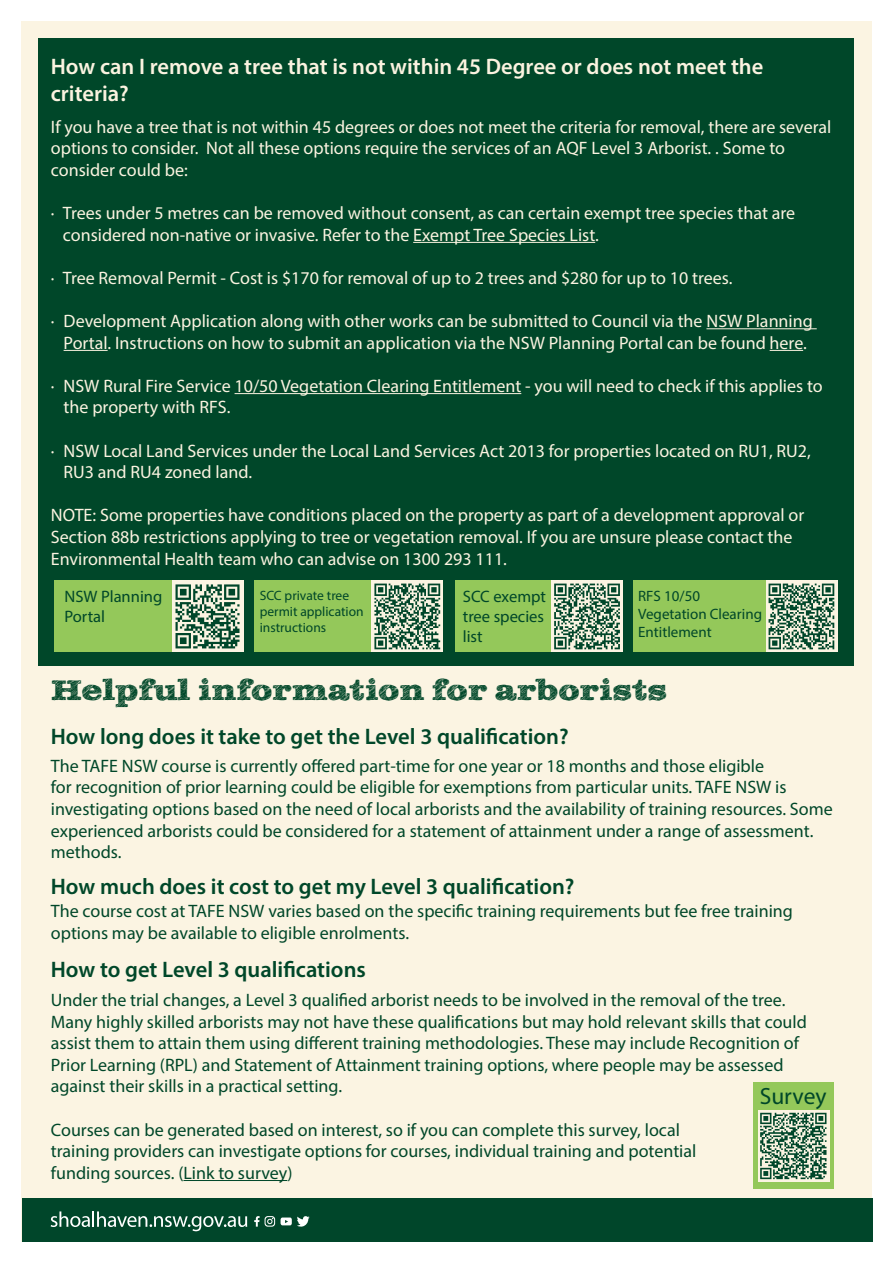
<style>
.page{position:relative;width:893px;height:1263px;background:#fff}
.page>*{position:absolute;margin:0;border:0;box-sizing:border-box;transform-origin:0 0}
.t1{font:700 28.2px "Clarendon Wide Sketch";color:#004729}
.t2{font:23.55px "Myriad Pro";color:#004729}
.t3{font:600 22.5px "Myriad Pro";color:#004729}
.t4{font:600 22.5px/27px "Myriad Pro";color:#fbf3e0}
.t5{font:18px/21.6px "Myriad Pro";color:#004729}
.t6{font:18px/21.6px "Myriad Pro";color:#fbf3e0}
.t7{font:16.5px/19.8px "Myriad Pro";color:#004729}
.t8{font:15px/18px "Myriad Pro";color:#004729}
.t9{font:13.5px/16.2px "Myriad Pro";color:#004729}
</style>
<div class="page">
<div style="left:21px;top:21px;width:851px;height:1221px;background:#fbf4e2"></div>
<div style="left:22px;top:1198px;width:850px;height:44px;background:#00462a"></div>
<svg style="left:51px;top:1211px;width:196px;height:20px"></svg>
<svg style="left:281px;top:1216px;width:29px;height:11px"></svg>
<svg style="left:254px;top:1216px;width:21px;height:11px"></svg>
<div style="left:39px;top:38px;width:815px;height:627px;background:#004729"></div>
<hr style="left:413px;top:242px;width:182px;height:1px;background:#fbf3e0">
<hr style="left:706px;top:328px;width:111px;height:1px;background:#fbf3e0">
<hr style="left:64px;top:350px;width:44px;height:1px;background:#fbf3e0">
<hr style="left:770px;top:350px;width:33px;height:1px;background:#fbf3e0">
<hr style="left:235px;top:393px;width:286px;height:1px;background:#fbf3e0">
<hr style="left:183px;top:1180px;width:104px;height:1px;background:#004729">
<div style="left:54px;top:580px;width:118px;height:72px;background:#94c85a"></div>
<div style="left:254px;top:580px;width:118px;height:72px;background:#94c85a"></div>
<div style="left:455px;top:580px;width:96px;height:72px;background:#94c85a"></div>
<div style="left:633px;top:580px;width:133px;height:72px;background:#94c85a"></div>
<div style="left:753px;top:1082px;width:81px;height:106px;background:#94c85a"></div>
<div style="left:172px;top:580px;width:72px;height:72px;background:#fbf4e2"></div>
<svg style="left:175px;top:584px;width:65px;height:65px"></svg>
<div style="left:372px;top:580px;width:71px;height:72px;background:#fbf4e2"></div>
<svg style="left:374px;top:583px;width:67px;height:67px"></svg>
<div style="left:551px;top:580px;width:72px;height:72px;background:#fbf4e2"></div>
<svg style="left:554px;top:583px;width:66px;height:67px"></svg>
<div style="left:766px;top:580px;width:71px;height:72px;background:#fbf4e2"></div>
<svg style="left:768px;top:583px;width:67px;height:67px"></svg>
<div style="left:758px;top:1110px;width:71px;height:72px;background:#fbf4e2"></div>
<svg style="left:760px;top:1112px;width:67px;height:68px"></svg>
<p class="t4" style="left:51px;top:52px;width:714px">How can I remove a tree that is not within 45 Degree or does not meet the criteria?</p>
<p class="t6" style="left:51px;top:115px;width:782px">If you have a tree that is not within 45 degrees or does not meet the criteria for removal, there are several options to consider. Not all these options require the services of an AQF Level 3 Arborist. . Some to consider could be:</p>
<p class="t6" style="left:63px;top:202px;width:734px;text-indent:-12px">· Trees under 5 metres can be removed without consent, as can certain exempt tree species that are considered non-native or invasive. Refer to the Exempt Tree Species List.</p>
<p class="t6" style="left:51px;top:267px;width:683px">· Tree Removal Permit - Cost is $170 for removal of up to 2 trees and $280 for up to 10 trees.</p>
<p class="t6" style="left:51px;top:310px;width:763px;text-align:center">· Development Application along with other works can be submitted to Council via the NSW Planning<br>Portal. Instructions on how to submit an application via the NSW Planning Portal can be found here.</p>
<p class="t6" style="left:64px;top:375px;width:761px;text-indent:-13px">· NSW Rural Fire Service 10/50 Vegetation Clearing Entitlement - you will need to check if this applies to the property with RFS.</p>
<p class="t6" style="left:64px;top:439px;width:749px;text-indent:-13px">· NSW Local Land Services under the Local Land Services Act 2013 for properties located on RU1, RU2,<br>RU3 and RU4 zoned land.</p>
<p class="t6" style="left:51px;top:504px;width:755px">NOTE: Some properties have conditions placed on the property as part of a development approval or<br>Section 88b restrictions applying to tree or vegetation removal. If you are unsure please contact the<br>Environmental Health team who can advise on 1300 293 111.</p>
<p class="t7" style="left:64px;top:587px;width:99px">NSW Planning<br>Portal</p>
<p class="t9" style="left:260px;top:587px;width:105px">SCC private tree permit application instructions</p>
<p class="t7" style="left:463px;top:587px;width:85px;text-align:justify">SCC exempt tree species list</p>
<p class="t8" style="left:638px;top:587px;width:125px">RFS 10/50<br>Vegetation Clearing<br>Entitlement</p>
<h1 class="t1" style="left:51px;top:672px;width:618px">Helpful information for arborists</h1>
<p class="t3" style="left:51px;top:722px;width:519px">How long does it take to get the Level 3 qualification?</p>
<p class="t5" style="left:51px;top:754px;width:783px">The TAFE NSW course is currently offered part-time for one year or 18 months and those eligible<br>for recognition of prior learning could be eligible for exemptions from particular units. TAFE NSW is investigating options based on the need of local arborists and the availability of training resources. Some experienced arborists could be considered for a statement of attainment under a range of assessment. methods.</p>
<p class="t3" style="left:51px;top:872px;width:525px">How much does it cost to get my Level 3 qualification?</p>
<p class="t5" style="left:51px;top:900px;width:744px">The course cost at TAFE NSW varies based on the specific training requirements but fee free training options may be available to eligible enrolments.</p>
<p class="t3" style="left:51px;top:955px;width:317px">How to get Level 3 qualifications</p>
<p class="t5" style="left:51px;top:989px;width:757px">Under the trial changes, a Level 3 qualified arborist needs to be involved in the removal of the tree.<br>Many highly skilled arborists may not have these qualifications but may hold relevant skills that could assist them to attain them using different training methodologies. These may include Recognition of Prior Learning (RPL) and Statement of Attainment training options, where people may be assessed against their skills in a practical setting.</p>
<p class="t5" style="left:51px;top:1118px;width:647px">Courses can be generated based on interest, so if you can complete this survey, local training providers can investigate options for courses, individual training and potential funding sources. (Link to survey)</p>
<h2 class="t2" style="left:760px;top:1081px;width:68px">Survey</h2>
</div>
